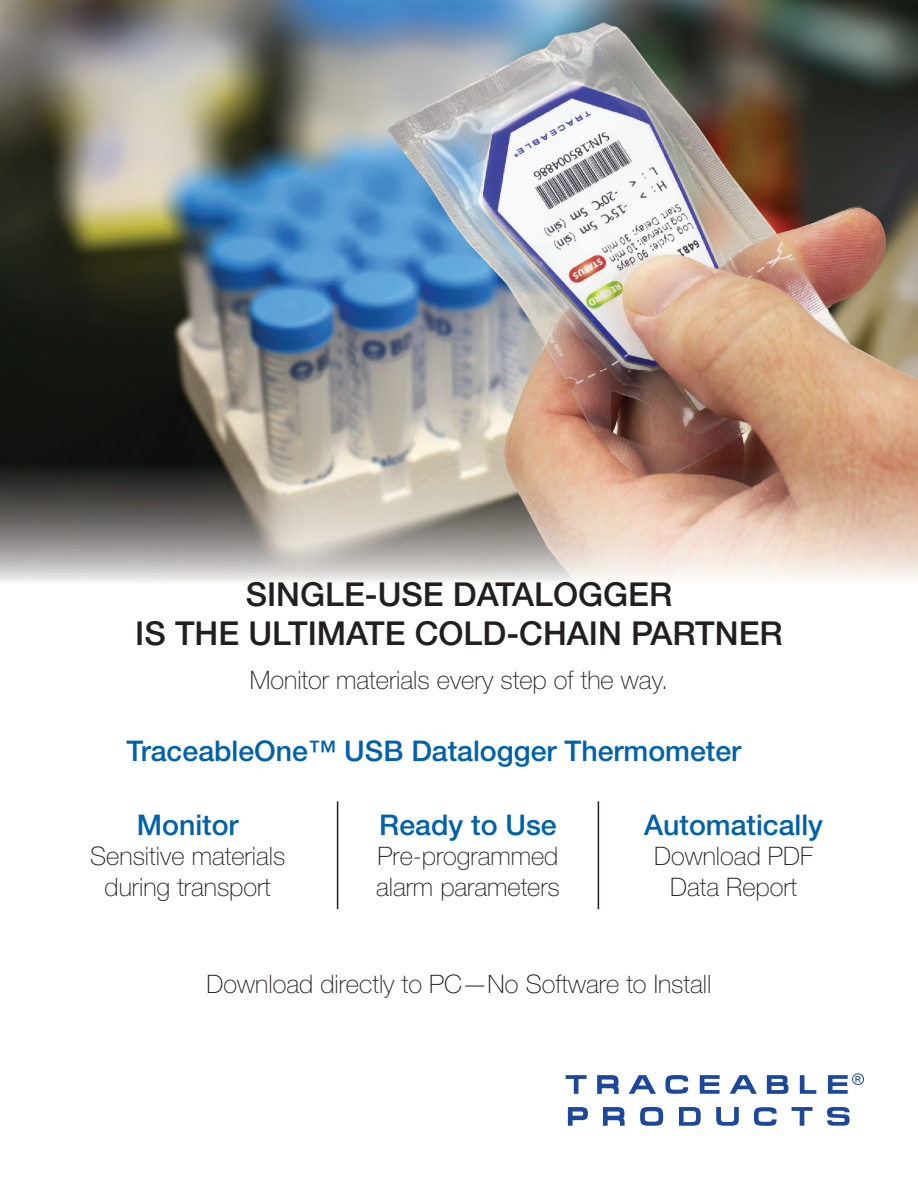
<style>
.page{position:relative;width:918px;height:1188px;background:#fff}
.page>*{position:absolute;margin:0;border:0;box-sizing:border-box;transform-origin:0 0}
.t1{font:500 33px/39.6px "Helvetica Neue LT Pro";color:#231f20;text-align:center}
.t2{font:500 28.5px "Helvetica Neue LT Pro";color:#0161aa}
.t3{font:100 25.5px/30.6px "Helvetica Neue LT Pro";color:#231f20;text-align:center}
</style>
<div class="page">
<img style="left:0;top:0;width:918px;height:582px">
<svg style="left:566px;top:1075px;width:21px;height:19px"></svg>
<svg style="left:597px;top:1075px;width:22px;height:19px"></svg>
<svg style="left:629px;top:1075px;width:27px;height:19px"></svg>
<svg style="left:665px;top:1075px;width:23px;height:19px"></svg>
<svg style="left:700px;top:1075px;width:20px;height:19px"></svg>
<svg style="left:730px;top:1075px;width:27px;height:19px"></svg>
<svg style="left:767px;top:1075px;width:21px;height:19px"></svg>
<svg style="left:800px;top:1075px;width:16px;height:19px"></svg>
<svg style="left:828px;top:1073px;width:36px;height:21px"></svg>
<svg style="left:568px;top:1107px;width:20px;height:19px"></svg>
<svg style="left:603px;top:1107px;width:22px;height:19px"></svg>
<svg style="left:640px;top:1107px;width:23px;height:19px"></svg>
<svg style="left:679px;top:1107px;width:22px;height:19px"></svg>
<svg style="left:716px;top:1107px;width:23px;height:19px"></svg>
<svg style="left:754px;top:1107px;width:23px;height:19px"></svg>
<svg style="left:792px;top:1107px;width:20px;height:19px"></svg>
<svg style="left:827px;top:1107px;width:23px;height:19px"></svg>
<hr style="left:337px;top:801px;width:1px;height:108px;background:#231f20">
<hr style="left:598px;top:801px;width:1px;height:108px;background:#231f20">
<p class="t1" style="left:135px;top:574px;width:649px">SINGLE-USE DATALOGGER<br>IS THE ULTIMATE COLD-CHAIN PARTNER</p>
<p class="t3" style="left:250px;top:664px;width:420px">Monitor materials every step of the way.</p>
<p class="t2" style="left:126px;top:733px;width:616px">TraceableOne™ USB Datalogger Thermometer</p>
<p class="t2" style="left:137px;top:807px;width:103px">Monitor</p>
<p class="t3" style="left:90px;top:841px;width:197px">Sensitive materials during transport</p>
<p class="t2" style="left:379px;top:807px;width:179px">Ready to Use</p>
<p class="t3" style="left:376px;top:841px;width:185px;text-align:left">Pre-programmed alarm parameters</p>
<p class="t2" style="left:644px;top:807px;width:180px">Automatically</p>
<p class="t3" style="left:654px;top:841px;width:161px">Download PDF<br>Data Report</p>
<p class="t3" style="left:207px;top:968px;width:506px">Download directly to PC—No Software to Install</p>
</div>
